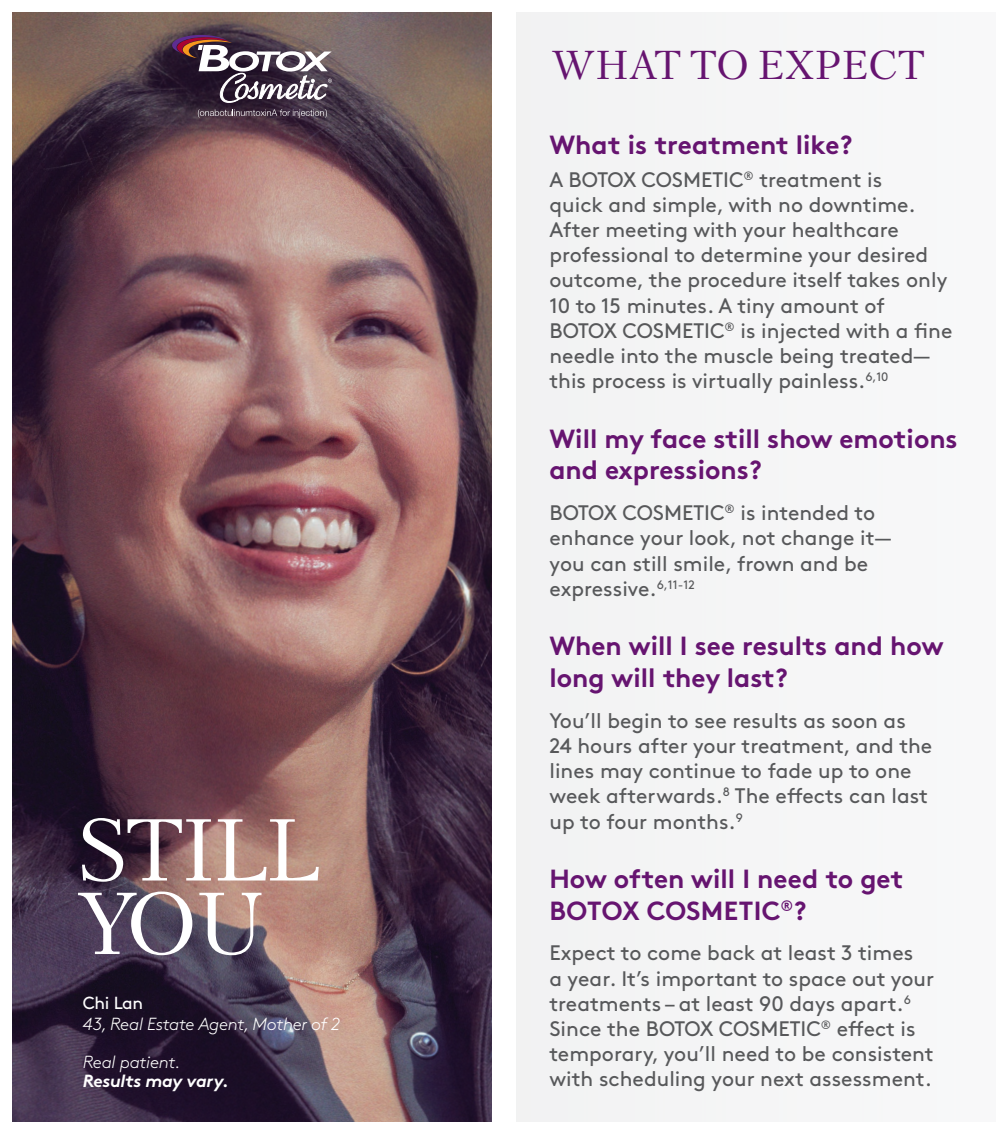
<style>
.page{position:relative;width:1008px;height:1134px;background:#fff}
.page>*{position:absolute;margin:0;border:0;box-sizing:border-box;transform-origin:0 0}
.t1{font:87.5px/73.5px "Petersburg";letter-spacing:-.04em;color:#fff}
.t2{font:40.25px "Petersburg";letter-spacing:-.01em;color:#661470}
.t3{font:700 26.25px/31.5px "Brown Std";color:#661470}
.t4{font:21px/25.2px "Brown Std";color:#57585a}
.t5{font:italic 300 17.5px/21px "Brown Std";letter-spacing:-.015em;color:#fff}
.t6{font:italic 700 17.5px/19.2px "Brown Std";letter-spacing:-.015em;color:#fff}
.s1{font-weight:400;font-style:normal}
.s2{font-weight:300}
</style>
<div class="page">
<div style="left:517px;top:13px;width:478px;height:1108px;background:#f5f5f6"></div>
<img style="left:13px;top:13px;width:478px;height:1108px">
<svg style="left:172px;top:35px;width:160px;height:68px"></svg>
<svg style="left:198px;top:109px;width:129px;height:9px"></svg>
<p class="t1" style="left:76px;top:812px;width:245px">STILL<br>YOU</p>
<p class="t5" style="left:83px;top:993px;width:259px"><span class="s1">Chi Lan<br></span>43, Real Estate Agent, Mother of 2</p>
<p class="t6" style="left:83px;top:1052px;width:148px"><span class="s2">Real patient.<br></span>Results may vary.</p>
<p class="t2" style="left:551px;top:38px;width:375px">WHAT TO EXPECT</p>
<p class="t3" style="left:549px;top:128px;width:305px">What is treatment like?</p>
<p class="t4" style="left:549px;top:167px;width:405px">A BOTOX COSMETIC<sup>®</sup> treatment is<br>quick and simple, with no downtime.<br>After meeting with your healthcare professional to determine your desired outcome, the procedure itself takes only 10 to 15 minutes. A tiny amount of BOTOX COSMETIC<sup>®</sup> is injected with a fine needle into the muscle being treated— this process is virtually painless.<sup>6,10</sup></p>
<p class="t3" style="left:549px;top:423px;width:410px">Will my face still show emotions and expressions?</p>
<p class="t4" style="left:549px;top:500px;width:343px">BOTOX COSMETIC<sup>®</sup> is intended to enhance your look, not change it— you can still smile, frown and be expressive.<sup>6,11-12</sup></p>
<p class="t3" style="left:549px;top:630px;width:396px">When will I see results and how long will they last?</p>
<p class="t4" style="left:549px;top:708px;width:384px">You’ll begin to see results as soon as 24 hours after your treatment, and the lines may continue to fade up to one week afterwards.<sup>8</sup> The effects can last up to four months.<sup>9</sup></p>
<p class="t3" style="left:549px;top:863px;width:355px">How often will I need to get<br>BOTOX COSMETIC<sup>®</sup>?</p>
<p class="t4" style="left:549px;top:941px;width:386px">Expect to come back at least 3 times<br>a year. It’s important to space out your treatments – at least 90 days apart.<sup>6<br></sup>Since the BOTOX COSMETIC<sup>®</sup> effect is temporary, you’ll need to be consistent with scheduling your next assessment.</p>
</div>
